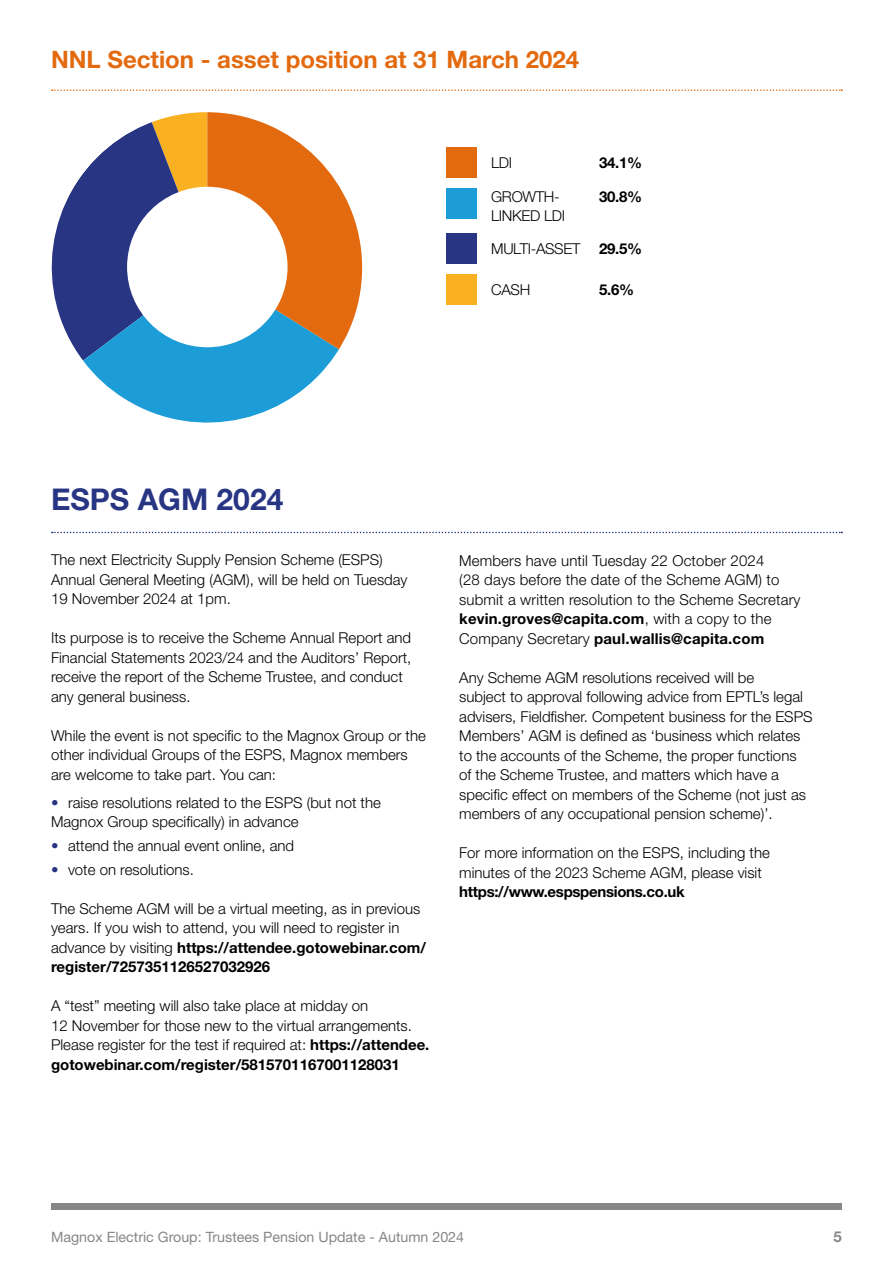
<style>
.page{position:relative;width:893px;height:1263px;background:#fff}
.page>*{position:absolute;margin:0;border:0;box-sizing:border-box;transform-origin:0 0}
.t1{font:700 30px "Helvetica Neue LT Std";color:#283583}
.t2{font:700 24px "Helvetica Neue LT Std";color:#e36a0e}
.t3{font:300 15px/19.5px "Helvetica Neue LT Std";color:#000}
.t4{font:700 15px "Helvetica Neue LT Std";letter-spacing:-.02em;color:#000}
.t5{font:300 15px "Helvetica Neue LT Std";letter-spacing:-.02em;color:#000}
.t6{font:700 15px "Helvetica Neue LT Std";color:#878787}
.t7{font:14.25px "Helvetica Neue LT Std";color:#878787}
.s1{font-weight:700}
.s2{color:#283583}
</style>
<div class="page">
<div style="left:51px;top:1203px;width:791px;height:7px;background:#878787"></div>
<svg style="left:51px;top:112px;width:311px;height:311px"></svg>
<div style="left:127px;top:187px;width:161px;height:160px;background:#fff;border-radius:50%"></div>
<div style="left:446px;top:148px;width:31px;height:30px;background:#e36a0e"></div>
<div style="left:446px;top:188px;width:31px;height:31px;background:#1d9dd8"></div>
<svg style="left:52px;top:89px;width:790px;height:2px"></svg>
<div style="left:446px;top:233px;width:31px;height:31px;background:#283583"></div>
<div style="left:446px;top:274px;width:31px;height:31px;background:#f9b122"></div>
<svg style="left:52px;top:532px;width:790px;height:1px"></svg>
<h2 class="t2" style="left:51px;top:45px;width:530px">NNL Section - asset position at 31 March 2024</h2>
<p class="t3" style="left:491px;top:153px;width:23px">LDI</p>
<p class="t4" style="left:599px;top:154px;width:44px">34.1%</p>
<p class="t3" style="left:491px;top:186px;width:70px">GROWTH-</p>
<p class="t4" style="left:599px;top:187px;width:44px">30.8%</p>
<p class="t5" style="left:491px;top:207px;width:75px">LINKED LDI</p>
<p class="t5" style="left:491px;top:240px;width:152px">MULTI-ASSET <span class="s1">29.5%</span></p>
<p class="t3" style="left:491px;top:280px;width:41px">CASH</p>
<p class="t4" style="left:599px;top:280px;width:36px">5.6%</p>
<h1 class="t1" style="left:51px;top:481px;width:234px">ESPS AGM 2024</h1>
<p class="t3" style="left:51px;top:550px;width:358px">The next Electricity Supply Pension Scheme (ESPS)<br>Annual General Meeting (AGM), will be held on Tuesday<br>19 November 2024 at 1pm.</p>
<p class="t3" style="left:51px;top:628px;width:362px">Its purpose is to receive the Scheme Annual Report and Financial Statements 2023/24 and the Auditors’ Report, receive the report of the Scheme Trustee, and conduct any general business.</p>
<p class="t3" style="left:51px;top:725px;width:376px">While the event is not specific to the Magnox Group or the other individual Groups of the ESPS, Magnox members are welcome to take part. You can:</p>
<p class="t3" style="left:51px;top:792px;width:331px"><span class="s2">•</span> raise resolutions related to the ESPS (but not the<br>Magnox Group specifically) in advance</p>
<p class="t3" style="left:51px;top:835px;width:245px"><span class="s2">•</span> attend the annual event online, and</p>
<p class="t3" style="left:51px;top:859px;width:144px"><span class="s2">•</span> vote on resolutions.</p>
<p class="t3" style="left:51px;top:898px;width:377px">The Scheme AGM will be a virtual meeting, as in previous years. If you wish to attend, you will need to register in advance by visiting <span class="s1">https://attendee.gotowebinar.com/ register/7257351126527032926</span></p>
<p class="t3" style="left:51px;top:996px;width:380px">A “test” meeting will also take place at midday on<br>12 November for those new to the virtual arrangements.<br>Please register for the test if required at: <span class="s1">https://attendee. gotowebinar.com/register/5815701167001128031</span></p>
<p class="t3" style="left:459px;top:550px;width:343px">Members have until Tuesday 22 October 2024<br>(28 days before the date of the Scheme AGM) to submit a written resolution to the Scheme Secretary <span class="s1">kevin.groves@capita.com</span>, with a copy to the Company Secretary <span class="s1">paul.wallis@capita.com</span></p>
<p class="t3" style="left:459px;top:667px;width:355px">Any Scheme AGM resolutions received will be<br>subject to approval following advice from EPTL’s legal advisers, Fieldfisher. Competent business for the ESPS Members’ AGM is defined as ‘business which relates to the accounts of the Scheme, the proper functions<br>of the Scheme Trustee, and matters which have a specific effect on members of the Scheme (not just as members of any occupational pension scheme)’.</p>
<p class="t3" style="left:459px;top:843px;width:312px">For more information on the ESPS, including the minutes of the 2023 Scheme AGM, please visit</p>
<p class="t4" style="left:459px;top:882px;width:227px">https://www.espspensions.co.uk</p>
<p class="t7" style="left:51px;top:1228px;width:415px">Magnox Electric Group: Trustees Pension Update - Autumn 2024</p>
<p class="t6" style="left:834px;top:1227px;width:10px">5</p>
</div>
